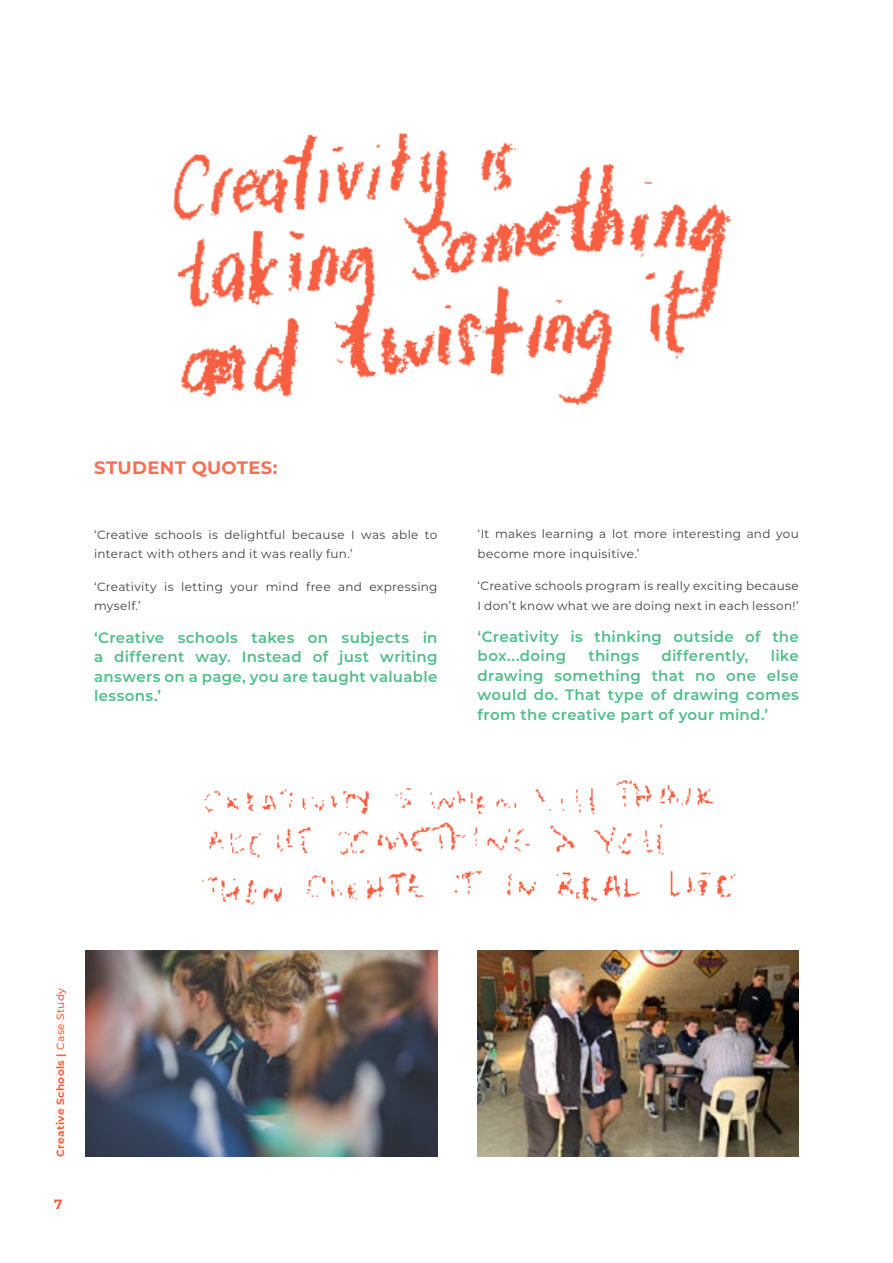
<style>
.page{position:relative;width:893px;height:1263px;background:#fff}
.page>*{position:absolute;margin:0;border:0;box-sizing:border-box;transform-origin:0 0}
.t1{font:700 18px "Montserrat";letter-spacing:.02em;color:#f76e53}
.t2{font:600 15px/19.5px "Montserrat";letter-spacing:.02em;color:#53bd8a;text-align:justify}
.t3{font:700 13.5px "Montserrat";color:#f65e40}
.t4{font:12px/19.5px "Montserrat";letter-spacing:.025em;color:#414042}
.t5{font:700 10.5px "Montserrat";letter-spacing:.035em;color:#f65e40}
.s1{font-weight:500}
</style>
<div class="page">
<img style="left:173px;top:133px;width:559px;height:273px">
<img style="left:201px;top:780px;width:535px;height:125px">
<img style="left:478px;top:950px;width:321px;height:207px">
<img style="left:85px;top:950px;width:352px;height:207px">
<h1 class="t1" style="left:94px;top:455px;width:185px">STUDENT QUOTES:</h1>
<p class="t4" style="left:94px;top:524px;width:345px">‘Creative schools is delightful because I was able to interact with others and it was really fun.’</p>
<p class="t4" style="left:94px;top:576px;width:345px">‘Creativity is letting your mind free and expressing myself.’</p>
<p class="t2" style="left:94px;top:627px;width:345px">‘Creative schools takes on subjects in a different way. Instead of just writing answers on a page, you are taught valuable lessons.’</p>
<p class="t4" style="left:478px;top:524px;width:323px">‘It makes learning a lot more interesting and you become more inquisitive.’</p>
<p class="t4" style="left:478px;top:576px;width:323px">‘Creative schools program is really exciting because<br>I don’t know what we are doing next in each lesson!’</p>
<p class="t2" style="left:478px;top:626px;width:323px">‘Creativity is thinking outside of the box...doing</p>
<p class="t2" style="left:478px;top:645px;width:323px;text-indent:293px">like drawing something that no one else would do. That type of drawing comes from the creative part of your mind.’</p>
<p class="t2" style="left:588px;top:645px;width:52px">things</p>
<p class="t2" style="left:661px;top:645px;width:89px">differently,</p>
<p class="t5" style="left:53px;top:1157px;width:171px;rotate:-90deg">Creative Schools | <span class="s1">Case Study</span></p>
<p class="t3" style="left:54px;top:1194px;width:10px">7</p>
</div>
